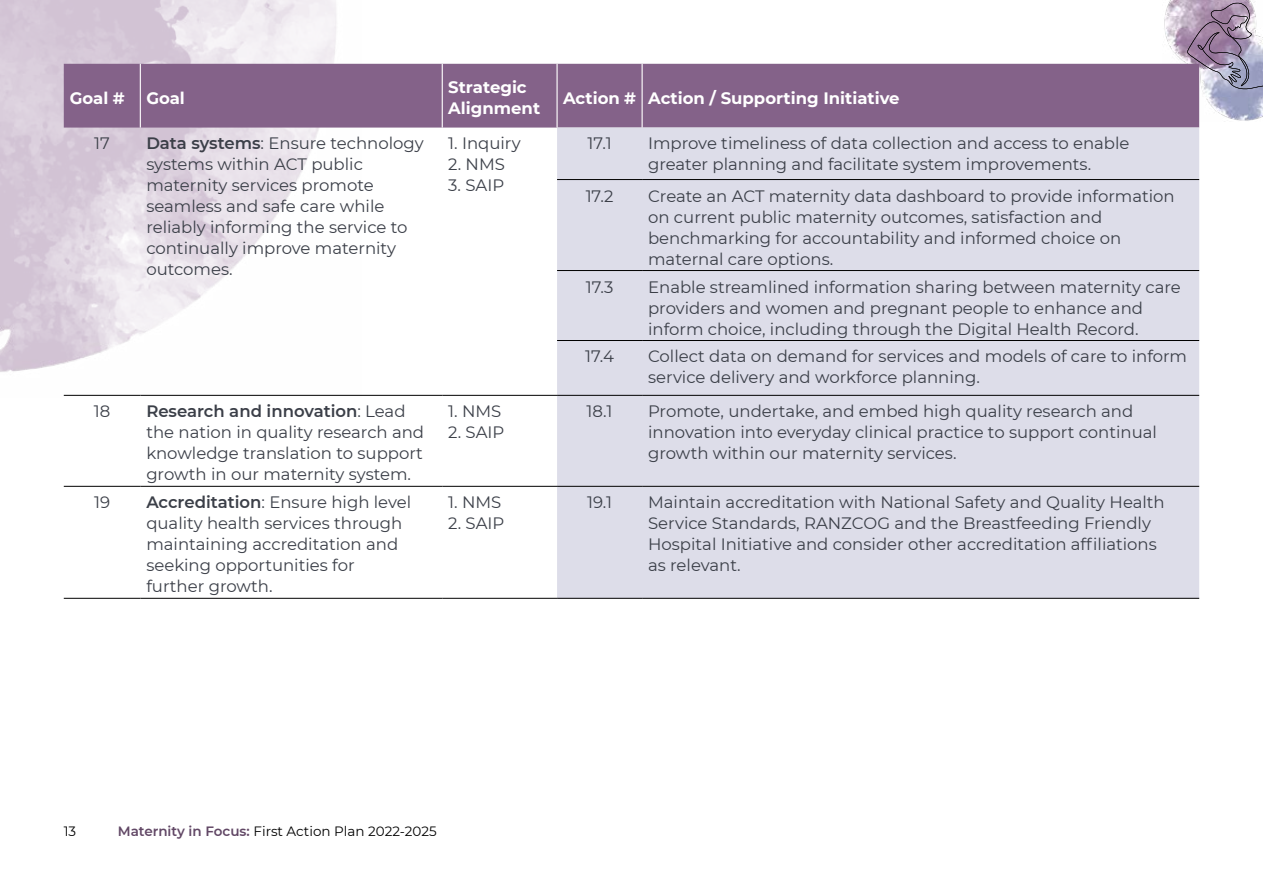
<style>
.page{position:relative;width:1263px;height:893px;background:#fff}
.page>*{position:absolute;margin:0;border:0;box-sizing:border-box;transform-origin:0 0}
.Table_body{font:16.5px/21px "Montserrat";color:#3b3f48}
.Table_header_-_Rever{font:700 16.5px/21px "Montserrat";color:#fff}
.t1{font:13.5px "Montserrat";color:#000}
.s1{font-weight:600}
.s2{font-weight:600;color:#614765}
</style>
<div class="page">
<svg style="left:0;top:0;width:388px;height:487px"></svg>
<img style="left:1162px;top:0;width:101px;height:122px">
<svg style="left:1187px;top:3px;width:76px;height:87px;background:#a598af"></svg>
<div style="left:64px;top:64px;width:1135px;height:64px;background:#846289"></div>
<div style="left:557px;top:128px;width:642px;height:470px;background:#dddde9"></div>
<hr style="left:557px;top:179px;width:85px;height:1px;background:#000">
<hr style="left:642px;top:179px;width:557px;height:1px;background:#000">
<hr style="left:557px;top:270px;width:85px;height:1px;background:#000">
<hr style="left:642px;top:270px;width:557px;height:1px;background:#000">
<hr style="left:557px;top:340px;width:85px;height:1px;background:#000">
<hr style="left:642px;top:340px;width:557px;height:1px;background:#000">
<hr style="left:64px;top:395px;width:76px;height:1px;background:#000">
<hr style="left:140px;top:395px;width:302px;height:1px;background:#000">
<hr style="left:442px;top:395px;width:115px;height:1px;background:#000">
<hr style="left:557px;top:395px;width:85px;height:1px;background:#000">
<hr style="left:642px;top:395px;width:557px;height:1px;background:#000">
<hr style="left:64px;top:486px;width:76px;height:1px;background:#000">
<hr style="left:140px;top:486px;width:302px;height:1px;background:#000">
<hr style="left:442px;top:486px;width:115px;height:1px;background:#000">
<hr style="left:557px;top:486px;width:85px;height:1px;background:#000">
<hr style="left:642px;top:486px;width:557px;height:1px;background:#000">
<hr style="left:64px;top:598px;width:76px;height:1px;background:#000">
<hr style="left:140px;top:598px;width:302px;height:1px;background:#000">
<hr style="left:442px;top:598px;width:115px;height:1px;background:#000">
<hr style="left:557px;top:598px;width:85px;height:1px;background:#000">
<hr style="left:642px;top:598px;width:557px;height:1px;background:#000">
<hr style="left:140px;top:64px;width:1px;height:64px;background:#fff">
<hr style="left:442px;top:64px;width:1px;height:64px;background:#fff">
<hr style="left:556px;top:64px;width:2px;height:64px;background:#fff">
<hr style="left:641px;top:64px;width:2px;height:64px;background:#fff">
<p class="Table_header_-_Rever" style="left:70px;top:86px;width:57px">Goal #</p>
<p class="Table_header_-_Rever" style="left:146px;top:86px;width:40px">Goal</p>
<p class="Table_header_-_Rever" style="left:448px;top:76px;width:93px">Strategic<br>Alignment</p>
<p class="Table_header_-_Rever" style="left:563px;top:86px;width:75px">Action #</p>
<p class="Table_header_-_Rever" style="left:648px;top:86px;width:253px">Action / Supporting Initiative</p>
<p class="Table_body" style="left:94px;top:132px;width:17px">17</p>
<p class="Table_body" style="left:146px;top:132px;width:279px"><span class="s1">Data systems</span>: Ensure technology systems within ACT public maternity services promote seamless and safe care while reliably informing the service to continually improve maternity outcomes.</p>
<p class="Table_body" style="left:448px;top:132px;width:74px">1. Inquiry</p>
<p class="Table_body" style="left:587px;top:132px;width:26px">17.1</p>
<p class="Table_body" style="left:648px;top:132px;width:483px">Improve timeliness of data collection and access to enable greater planning and facilitate system improvements.</p>
<p class="Table_body" style="left:586px;top:185px;width:29px">17.2</p>
<p class="Table_body" style="left:648px;top:185px;width:528px">Create an ACT maternity data dashboard to provide information on current public maternity outcomes, satisfaction and benchmarking for accountability and informed choice on maternal care options.</p>
<p class="Table_body" style="left:586px;top:276px;width:29px">17.3</p>
<p class="Table_body" style="left:648px;top:276px;width:534px">Enable streamlined information sharing between maternity care providers and women and pregnant people to enhance and inform choice, including through the Digital Health Record.</p>
<p class="Table_body" style="left:585px;top:346px;width:30px">17.4</p>
<p class="Table_body" style="left:648px;top:346px;width:540px">Collect data on demand for services and models of care to inform service delivery and workforce planning.</p>
<p class="Table_body" style="left:448px;top:153px;width:58px">2. NMS</p>
<p class="Table_body" style="left:448px;top:174px;width:57px">3. SAIP</p>
<p class="Table_body" style="left:94px;top:400px;width:18px">18</p>
<p class="Table_body" style="left:146px;top:400px;width:279px"><span class="s1">Research and innovation</span>: Lead the nation in quality research and knowledge translation to support growth in our maternity system.</p>
<p class="Table_body" style="left:448px;top:400px;width:55px">1. NMS</p>
<p class="Table_body" style="left:448px;top:421px;width:58px">2. SAIP</p>
<p class="Table_body" style="left:94px;top:491px;width:18px">19</p>
<p class="Table_body" style="left:146px;top:491px;width:266px"><span class="s1">Accreditation</span>: Ensure high level quality health services through maintaining accreditation and seeking opportunities for further growth.</p>
<p class="Table_body" style="left:448px;top:491px;width:55px">1. NMS</p>
<p class="Table_body" style="left:448px;top:512px;width:58px">2. SAIP</p>
<p class="Table_body" style="left:587px;top:400px;width:27px">18.1</p>
<p class="Table_body" style="left:648px;top:400px;width:510px">Promote, undertake, and embed high quality research and innovation into everyday clinical practice to support continual growth within our maternity services.</p>
<p class="Table_body" style="left:587px;top:491px;width:27px">19.1</p>
<p class="Table_body" style="left:648px;top:491px;width:518px">Maintain accreditation with National Safety and Quality Health Service Standards, RANZCOG and the Breastfeeding Friendly Hospital Initiative and consider other accreditation affiliations as relevant.</p>
<p class="t1" style="left:64px;top:822px;width:14px">13</p>
<p class="t1" style="left:118px;top:822px;width:320px"><span class="s2">Maternity in Focus:</span> First Action Plan 2022-2025</p>
</div>
